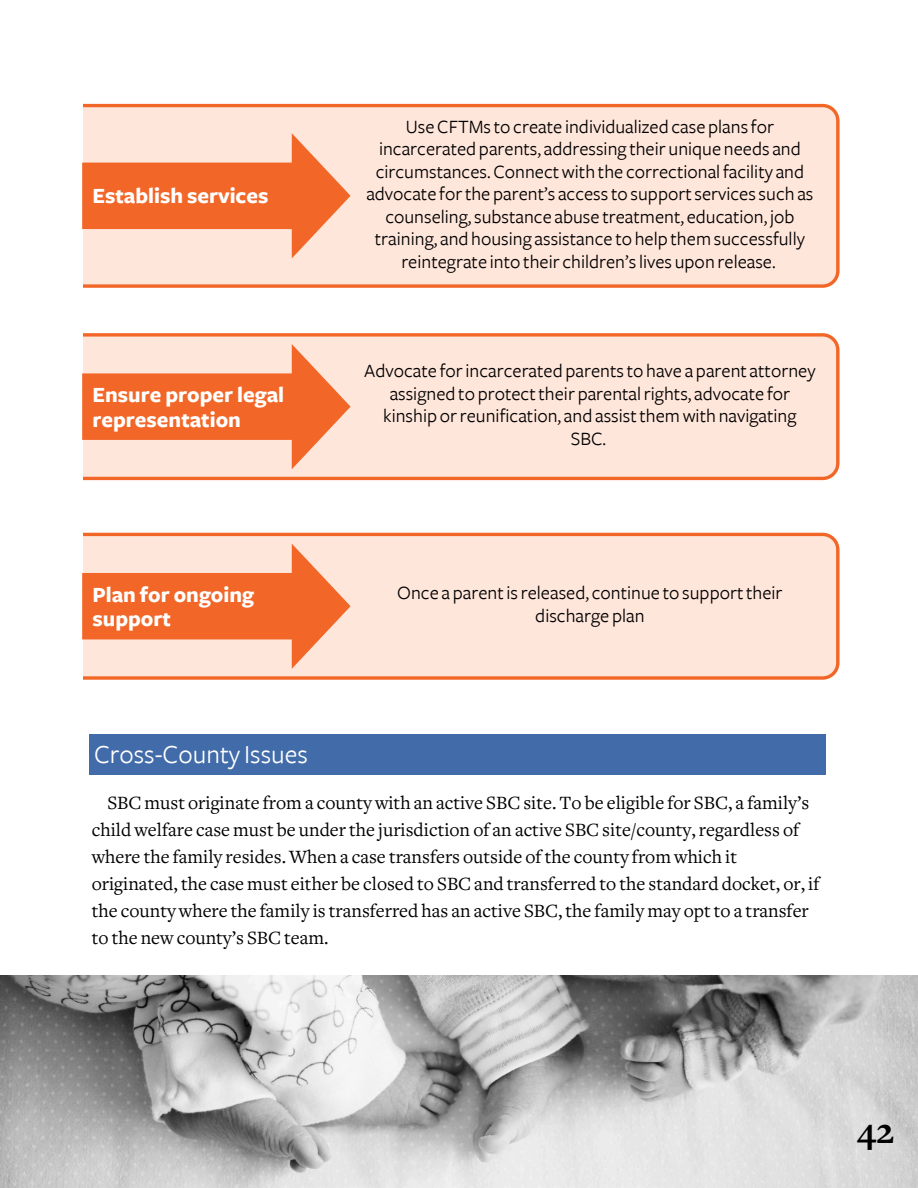
<style>
.page{position:relative;width:918px;height:1188px;background:#fff}
.page>*{position:absolute;margin:0;border:0;box-sizing:border-box;transform-origin:0 0}
.t1{font:700 37.5px "Freight Text";color:#000}
.t2{font:27px "Freight Sans";color:#fff}
.t3{font:700 22.5px/24.8px "Freight Sans";color:#fff}
.t4{font:19.5px/22.5px "Freight Sans";color:#000;text-align:center}
.t5{font:19.5px/27px "Freight Text";color:#000}
</style>
<div class="page">
<div style="left:83px;top:104px;width:757px;height:183px;background:#ffe6db"></div>
<svg style="left:82px;top:133px;width:268px;height:125px;background:#f8a37d"></svg>
<svg style="left:83px;top:333px;width:756px;height:147px;background:#feddce"></svg>
<svg style="left:82px;top:344px;width:268px;height:125px;background:#f8a37d"></svg>
<svg style="left:83px;top:533px;width:756px;height:147px;background:#feddce"></svg>
<svg style="left:82px;top:544px;width:268px;height:125px;background:#f8a37d"></svg>
<div style="left:90px;top:735px;width:736px;height:40px;background:#416ba9"></div>
<img style="left:0;top:976px;width:918px;height:212px">
<h2 class="t3" style="left:92px;top:183px;width:178px">Establish services</h2>
<h2 class="t3" style="left:92px;top:383px;width:193px">Ensure proper legal representation</h2>
<p class="t4" style="left:366px;top:116px;width:449px">UseCFTMsto create individualized case plansfor incarcerated parents, addressing their unique needs and circumstances.Connectwith the correctionalfacility and advocate forthe parent’s accessto supportservicessuch as counseling,substance abuse treatment, education, job training, and housing assistance to help themsuccessfully reintegrate into their children’slives upon release.</p>
<p class="t4" style="left:364px;top:360px;width:453px">Advocate forincarcerated parentsto have a parent attorney assigned to protecttheir parentalrights, advocate for kinship orreunification, and assistthemwith navigating SBC.</p>
<h2 class="t3" style="left:92px;top:583px;width:163px">Plan for ongoing support</h2>
<p class="t4" style="left:397px;top:582px;width:387px">Once a parentisreleased, continue to supporttheir discharge plan</p>
<p class="t2" style="left:94px;top:741px;width:215px">Cross-County Issues</p>
<p class="t5" style="left:92px;top:791px;width:729px;text-indent:16px">SBC must originate from a county with an active SBC site. To be eligible for SBC, a family’s child welfare case must be under the jurisdiction of an active SBC site/county, regardless of where the family resides. When a case transfers outside of the county from which it originated, the case must either be closed to SBC and transferred to the standard docket, or, if the county where the family is transferred has an active SBC, the family may opt to a transfer to the new county’s SBC team.</p>
<p class="t1" style="left:857px;top:1116px;width:39px">42</p>
</div>
